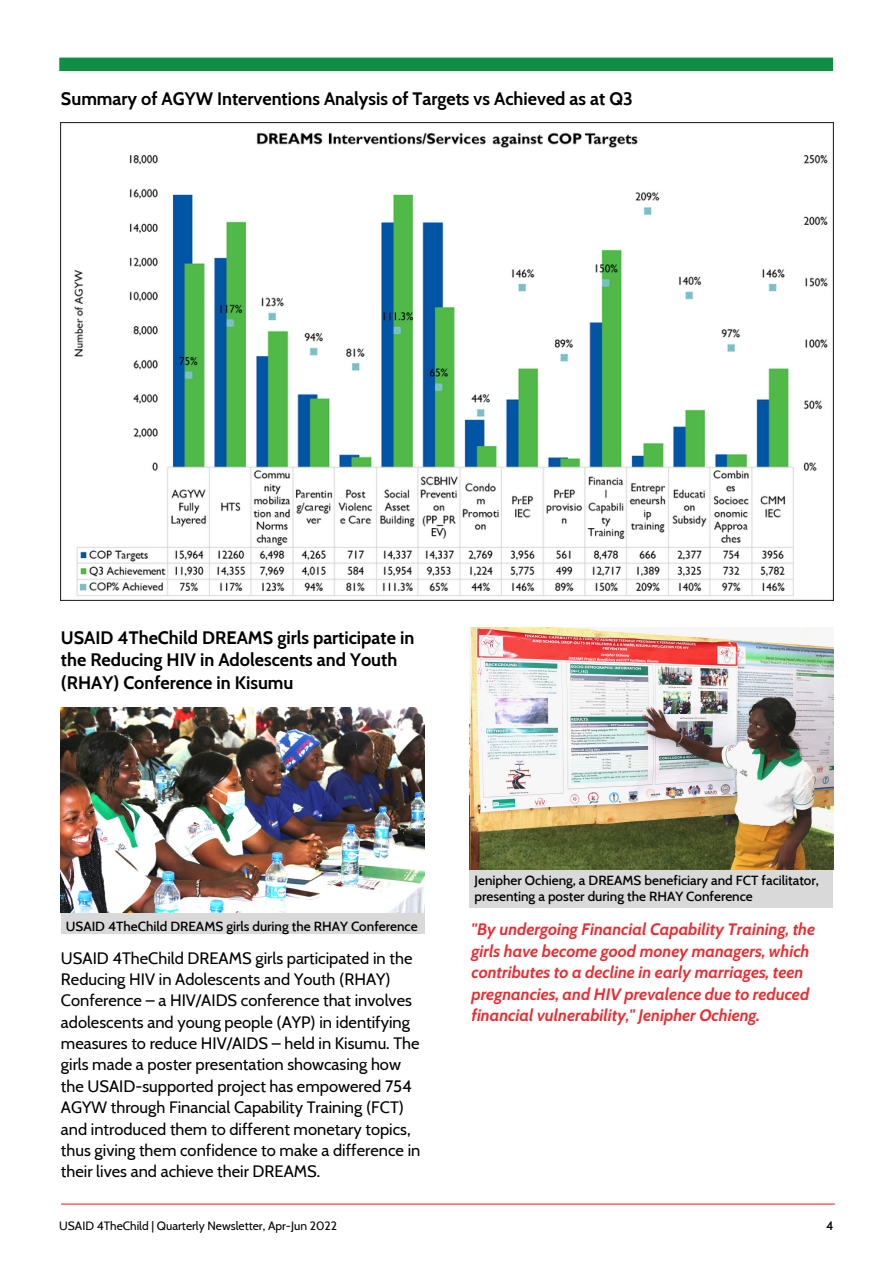
<style>
.page{position:relative;width:893px;height:1264px;background:#fff}
.page>*{position:absolute;margin:0;border:0;box-sizing:border-box;transform-origin:0 0}
.t1{font:700 18px/22.5px "Cabin";color:#000}
.t2{font:16.5px/21.3px "Cabin";color:#000}
.t3{font:italic 700 16.5px/21.3px "Cabin";color:#ed2b30}
.t4{font:500 13.5px/15.8px "Cabin";color:#000}
.t5{font:12px "Cabin";color:#000}
.t6{font:600 12px "Cabin";color:#000}
</style>
<div class="page">
<div style="left:59px;top:58px;width:774px;height:13px;background:#0f8f45"></div>
<hr style="left:61px;top:1203px;width:773px;height:1px;background:#ed2b30">
<img style="left:61px;top:122px;width:772px;height:478px">
<div style="left:470px;top:627px;width:363px;height:280px;background:#d9d9d9"></div>
<img style="left:470px;top:627px;width:363px;height:242px">
<div style="left:61px;top:707px;width:363px;height:226px;background:#d9d9d9"></div>
<img style="left:60px;top:707px;width:364px;height:205px">
<p class="t1" style="left:61px;top:87px;width:573px">Summary of AGYW Interventions Analysis of Targets vs Achieved as at Q3</p>
<p class="t1" style="left:61px;top:626px;width:355px">USAID 4TheChild DREAMS girls participate in the Reducing HIV in Adolescents and Youth (RHAY) Conference in Kisumu</p>
<p class="t4" style="left:66px;top:918px;width:353px">USAID 4TheChild DREAMS girls during the RHAY Conference</p>
<p class="t2" style="left:61px;top:947px;width:361px">USAID 4TheChild DREAMS girls participated in the Reducing HIV in Adolescents and Youth (RHAY)<br>Conference – a HIV/AIDS conference that involves adolescents and young people (AYP) in identifying measures to reduce HIV/AIDS – held in Kisumu. The girls made a poster presentation showcasing how the USAID-supported project has empowered 754<br>AGYW through Financial Capability Training (FCT) and introduced them to different monetary topics, thus giving them confidence to make a difference in their lives and achieve their DREAMS.</p>
<p class="t4" style="left:474px;top:872px;width:346px">Jenipher Ochieng, a DREAMS beneficiary and FCT facilitator, presenting a poster during the RHAY Conference</p>
<p class="t3" style="left:471px;top:918px;width:345px">"By undergoing Financial Capability Training, the girls have become good money managers, which contributes to a decline in early marriages, teen pregnancies, and HIV prevalence due to reduced financial vulnerability," Jenipher Ochieng.</p>
<p class="t5" style="left:59px;top:1218px;width:279px">USAID 4TheChild | Quarterly Newsletter, Apr-Jun 2022</p>
<p class="t6" style="left:826px;top:1218px;width:9px">4</p>
</div>
